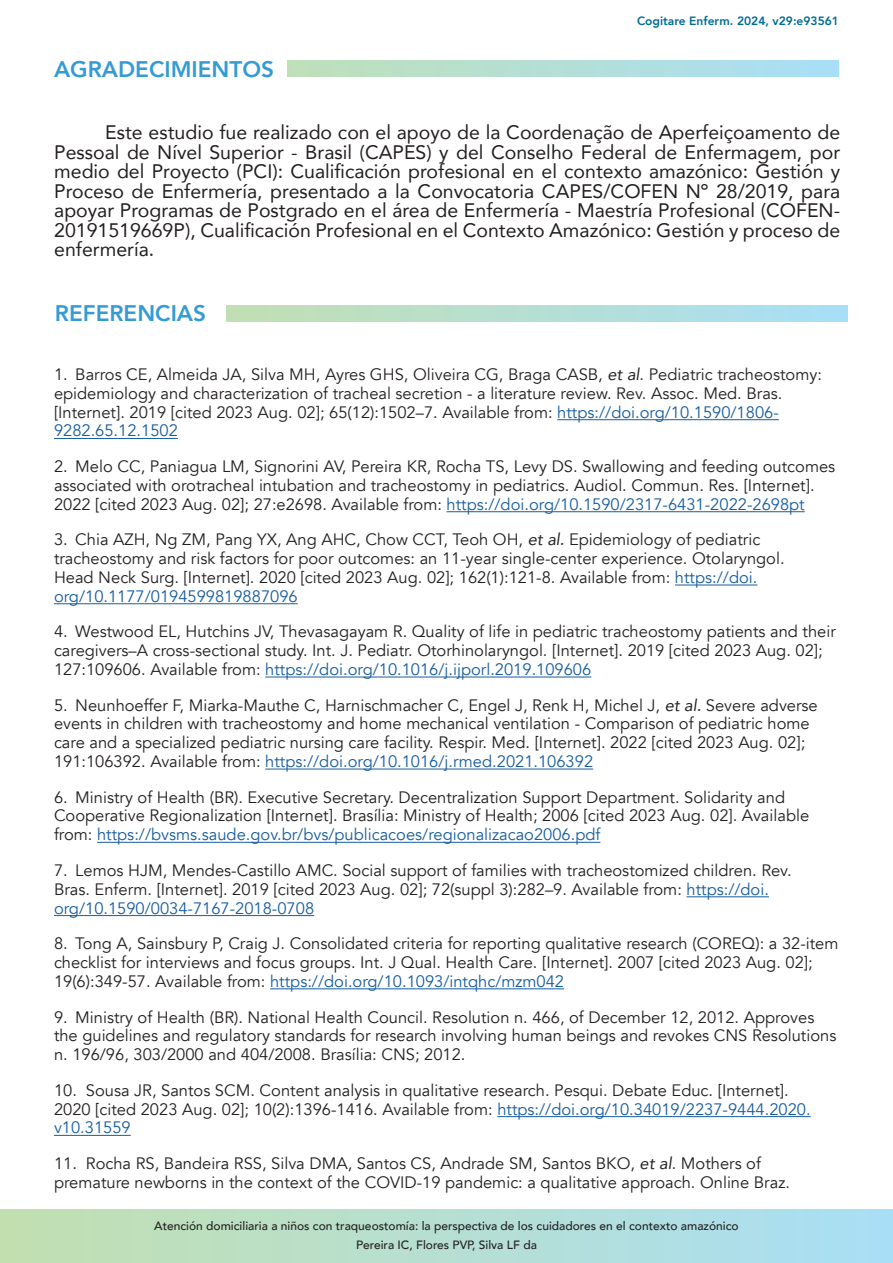
<style>
.page{position:relative;width:893px;height:1263px;background:#fff}
.page>*{position:absolute;margin:0;border:0;box-sizing:border-box;transform-origin:0 0}
.t1{font:800 22.5px "Avenir";color:#349bd3}
.t2{font:19.5px/19.5px "Avenir";color:#231f20;text-align:justify}
.t3{font:16.5px/18.8px "Avenir";color:#231f20}
.t4{font:500 12px/18.6px "Avenir";color:#231f20;text-align:center}
.t5{font:800 12px "Avenir";color:#006c95}
.s1{font-style:italic}
.s2{color:#175d9e}
</style>
<div class="page">
<svg style="left:0;top:1209px;width:893px;height:54px;background:#b6dfd2"></svg>
<div style="left:287px;top:60px;width:552px;height:17px;background:linear-gradient(to right,#c0e0b9,#a9dff7)"></div>
<hr style="left:557px;top:419px;width:222px;height:1px;background:#175d9e">
<hr style="left:54px;top:438px;width:124px;height:1px;background:#175d9e">
<hr style="left:447px;top:511px;width:358px;height:1px;background:#175d9e">
<hr style="left:675px;top:585px;width:82px;height:1px;background:#175d9e">
<hr style="left:54px;top:603px;width:244px;height:1px;background:#175d9e">
<hr style="left:265px;top:677px;width:326px;height:1px;background:#175d9e">
<hr style="left:265px;top:769px;width:328px;height:1px;background:#175d9e">
<hr style="left:97px;top:842px;width:503px;height:1px;background:#175d9e">
<hr style="left:686px;top:896px;width:83px;height:1px;background:#175d9e">
<hr style="left:54px;top:915px;width:260px;height:1px;background:#175d9e">
<hr style="left:270px;top:988px;width:294px;height:1px;background:#175d9e">
<hr style="left:497px;top:1116px;width:314px;height:1px;background:#175d9e">
<hr style="left:54px;top:1135px;width:77px;height:1px;background:#175d9e">
<div style="left:227px;top:305px;width:621px;height:17px;background:linear-gradient(to right,#c2dfb2,#a9dff7)"></div>
<p class="t1" style="left:54px;top:48px;width:221px">AGRADECIMIENTOS</p>
<p class="t5" style="left:637px;top:10px;width:203px">Cogitare Enferm. 2024, v29:e93561</p>
<p class="t2" style="left:54px;top:122px;width:788px;text-indent:51px">Este estudio fue realizado con el apoyo de la Coordenação de Aperfeiçoamento de Pessoal de Nível Superior - Brasil (CAPES) y del Conselho Federal de Enfermagem, por medio del Proyecto (PCI): Cualificación profesional en el contexto amazónico: Gestión y Proceso de Enfermería, presentado a la Convocatoria CAPES/COFEN Nº 28/2019, para apoyar Programas de Postgrado en el área de Enfermería - Maestría Profesional (COFEN-20191519669P), Cualificación Profesional en el Contexto Amazónico: Gestión y proceso de enfermería.</p>
<p class="t1" style="left:55px;top:292px;width:153px">REFERENCIAS</p>
<p class="t3" style="left:54px;top:365px;width:769px">1. Barros CE, Almeida JA, Silva MH, Ayres GHS, Oliveira CG, Braga CASB, <span class="s1">et al</span>. Pediatric tracheostomy: epidemiology and characterization of tracheal secretion - a literature review. Rev. Assoc. Med. Bras. [Internet]. 2019 [cited 2023 Aug. 02]; 65(12):1502–7. Available from: <span class="s2">https://doi.org/10.1590/1806- 9282.65.12.1502</span></p>
<p class="t3" style="left:54px;top:457px;width:783px">2. Melo CC, Paniagua LM, Signorini AV, Pereira KR, Rocha TS, Levy DS. Swallowing and feeding outcomes associated with orotracheal intubation and tracheostomy in pediatrics. Audiol. Commun. Res. [Internet].<br>2022 [cited 2023 Aug. 02]; 27:e2698. Available from: <span class="s2">https://doi.org/10.1590/2317-6431-2022-2698pt</span></p>
<p class="t3" style="left:54px;top:531px;width:732px">3. Chia AZH, Ng ZM, Pang YX, Ang AHC, Chow CCT, Teoh OH, <span class="s1">et al.</span> Epidemiology of pediatric tracheostomy and risk factors for poor outcomes: an 11-year single-center experience. Otolaryngol.<br>Head Neck Surg. [Internet]. 2020 [cited 2023 Aug. 02]; 162(1):121-8. Available from: <span class="s2">https://doi. org/10.1177/0194599819887096</span></p>
<p class="t3" style="left:54px;top:623px;width:783px">4. Westwood EL, Hutchins JV, Thevasagayam R. Quality of life in pediatric tracheostomy patients and their caregivers–A cross-sectional study. Int. J. Pediatr. Otorhinolaryngol. [Internet]. 2019 [cited 2023 Aug. 02];<br>127:109606. Available from: <span class="s2">https://doi.org/10.1016/j.ijporl.2019.109606</span></p>
<p class="t3" style="left:54px;top:696px;width:765px">5. Neunhoeffer F, Miarka-Mauthe C, Harnischmacher C, Engel J, Renk H, Michel J, <span class="s1">et al.</span> Severe adverse events in children with tracheostomy and home mechanical ventilation - Comparison of pediatric home care and a specialized pediatric nursing care facility. Respir. Med. [Internet]. 2022 [cited 2023 Aug. 02]; 191:106392. Available from: <span class="s2">https://doi.org/10.1016/j.rmed.2021.106392</span></p>
<p class="t3" style="left:54px;top:788px;width:757px">6. Ministry of Health (BR). Executive Secretary. Decentralization Support Department. Solidarity and<br>Cooperative Regionalization [Internet]. Brasília: Ministry of Health; 2006 [cited 2023 Aug. 02]. Available from: <span class="s2">https://bvsms.saude.gov.br/bvs/publicacoes/regionalizacao2006.pdf</span></p>
<p class="t3" style="left:54px;top:861px;width:739px">7. Lemos HJM, Mendes-Castillo AMC. Social support of families with tracheostomized children. Rev.<br>Bras. Enferm. [Internet]. 2019 [cited 2023 Aug. 02]; 72(suppl 3):282–9. Available from: <span class="s2">https://doi. org/10.1590/0034-7167-2018-0708</span></p>
<p class="t3" style="left:54px;top:934px;width:786px">8. Tong A, Sainsbury P, Craig J. Consolidated criteria for reporting qualitative research (COREQ): a 32-item checklist for interviews and focus groups. Int. J Qual. Health Care. [Internet]. 2007 [cited 2023 Aug. 02];<br>19(6):349-57. Available from: <span class="s2">https://doi.org/10.1093/intqhc/mzm042</span></p>
<p class="t3" style="left:54px;top:1008px;width:784px">9. Ministry of Health (BR). National Health Council. Resolution n. 466, of December 12, 2012. Approves the guidelines and regulatory standards for research involving human beings and revokes CNS Resolutions n. 196/96, 303/2000 and 404/2008. Brasília: CNS; 2012.</p>
<p class="t3" style="left:54px;top:1081px;width:758px">10. Sousa JR, Santos SCM. Content analysis in qualitative research. Pesqui. Debate Educ. [Internet].<br>2020 [cited 2023 Aug. 02]; 10(2):1396-1416. Available from: <span class="s2">https://doi.org/10.34019/2237-9444.2020. v10.31559</span></p>
<p class="t3" style="left:54px;top:1154px;width:737px">11. Rocha RS, Bandeira RSS, Silva DMA, Santos CS, Andrade SM, Santos BKO, <span class="s1">et al</span>. Mothers of premature newborns in the context of the COVID-19 pandemic: a qualitative approach. Online Braz.</p>
<p class="t4" style="left:154px;top:1216px;width:586px">Atención domiciliaria a niños con traqueostomía: la perspectiva de los cuidadores en el contexto amazónico<br>Pereira IC, Flores PVP, Silva LF da</p>
</div>
